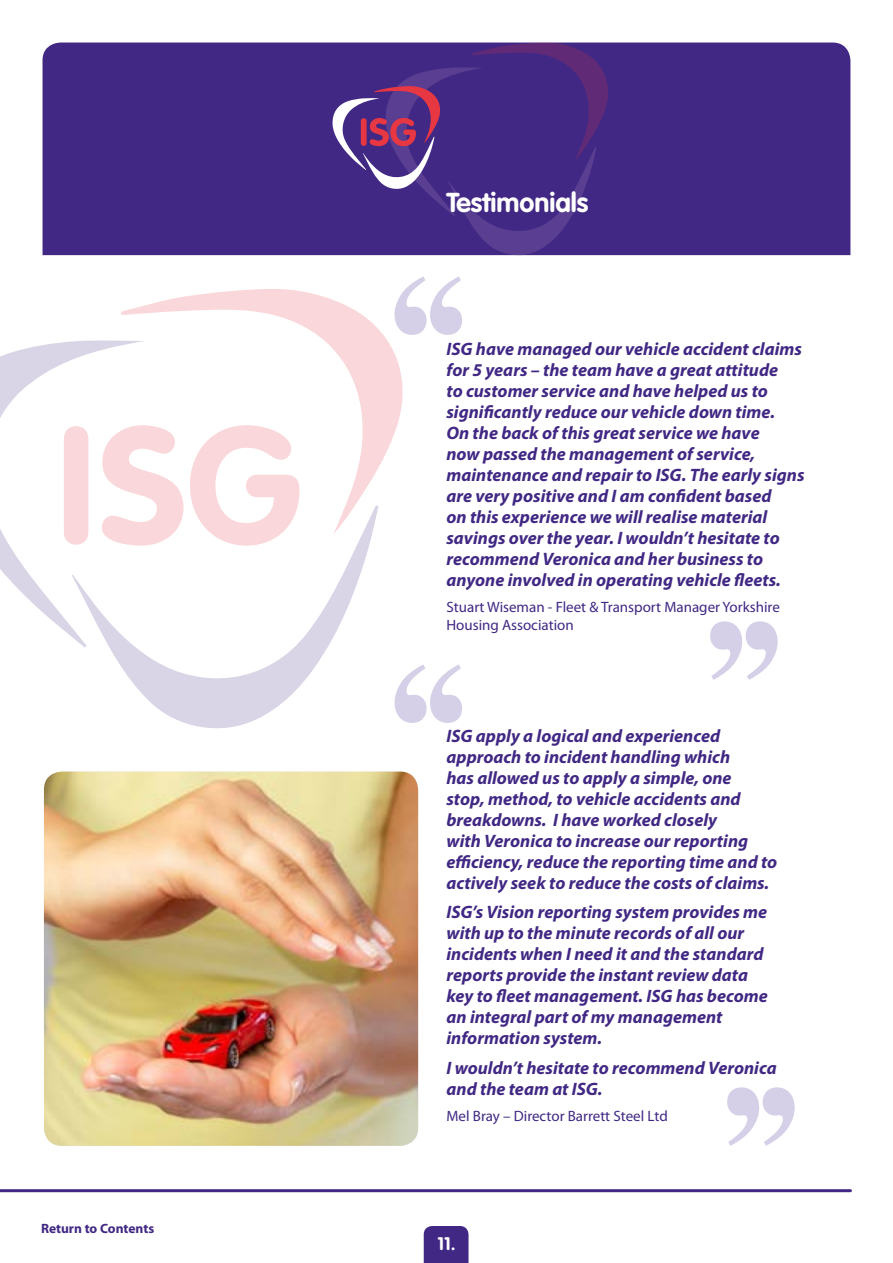
<style>
.page{position:relative;width:893px;height:1263px;background:#fff}
.page>*{position:absolute;margin:0;border:0;box-sizing:border-box;transform-origin:0 0}
.t1{font:700 27px "VAG Rounded";color:#fff}
.t2{font:italic 700 18px/21px "Myriad Pro";color:#412884}
.t3{font:700 18px "VAG Rounded";color:#fff}
.t4{font:15px/18px "Myriad Pro";color:#412884}
.t5{font:700 13.5px "Myriad Pro";color:#412884}
</style>
<div class="page">
<div style="left:43px;top:43px;width:807px;height:212px;background:#412884"></div>
<div style="left:424px;top:1226px;width:44px;height:37px;background:#412884"></div>
<svg style="left:332px;top:42px;width:281px;height:214px;background:#4e3086"></svg>
<hr style="left:0;top:1189px;width:850px;height:3px;background:#412884">
<svg style="left:407px;top:276px;width:55px;height:59px"></svg>
<svg style="left:395px;top:664px;width:67px;height:59px"></svg>
<svg style="left:710px;top:621px;width:68px;height:59px"></svg>
<svg style="left:727px;top:1087px;width:68px;height:59px"></svg>
<svg style="left:110px;top:534px;width:262px;height:194px"></svg>
<svg style="left:121px;top:288px;width:292px;height:246px"></svg>
<svg style="left:0;top:339px;width:183px;height:309px"></svg>
<svg style="left:190px;top:425px;width:110px;height:121px"></svg>
<img style="left:44px;top:772px;width:374px;height:374px">
<p class="t5" style="left:41px;top:1221px;width:115px">Return to Contents</p>
<h1 class="t1" style="left:446px;top:187px;width:143px">Testimonials</h1>
<p class="t2" style="left:446px;top:338px;width:359px">ISG have managed our vehicle accident claims for 5 years – the team have a great attitude<br>to customer service and have helped us to significantly reduce our vehicle down time.<br>On the back of this great service we have<br>now passed the management of service, maintenance and repair to ISG. The early signs are very positive and I am confident based<br>on this experience we will realise material savings over the year. I wouldn’t hesitate to recommend Veronica and her business to anyone involved in operating vehicle fleets.</p>
<p class="t4" style="left:446px;top:598px;width:335px">Stuart Wiseman - Fleet &amp; Transport Manager Yorkshire<br>Housing Association</p>
<p class="t2" style="left:446px;top:725px;width:332px">ISG apply a logical and experienced approach to incident handling which<br>has allowed us to apply a simple, one<br>stop, method, to vehicle accidents and breakdowns. I have worked closely<br>with Veronica to increase our reporting efficiency, reduce the reporting time and to actively seek to reduce the costs of claims.</p>
<p class="t2" style="left:446px;top:902px;width:323px">ISG’s Vision reporting system provides me with up to the minute records of all our incidents when I need it and the standard reports provide the instant review data key to fleet management. ISG has become an integral part of my management information system.</p>
<p class="t2" style="left:446px;top:1057px;width:332px">I wouldn’t hesitate to recommend Veronica and the team at ISG.</p>
<p class="t4" style="left:446px;top:1107px;width:223px">Mel Bray – Director Barrett Steel Ltd</p>
<p class="t3" style="left:437px;top:1233px;width:20px">11.</p>
</div>
